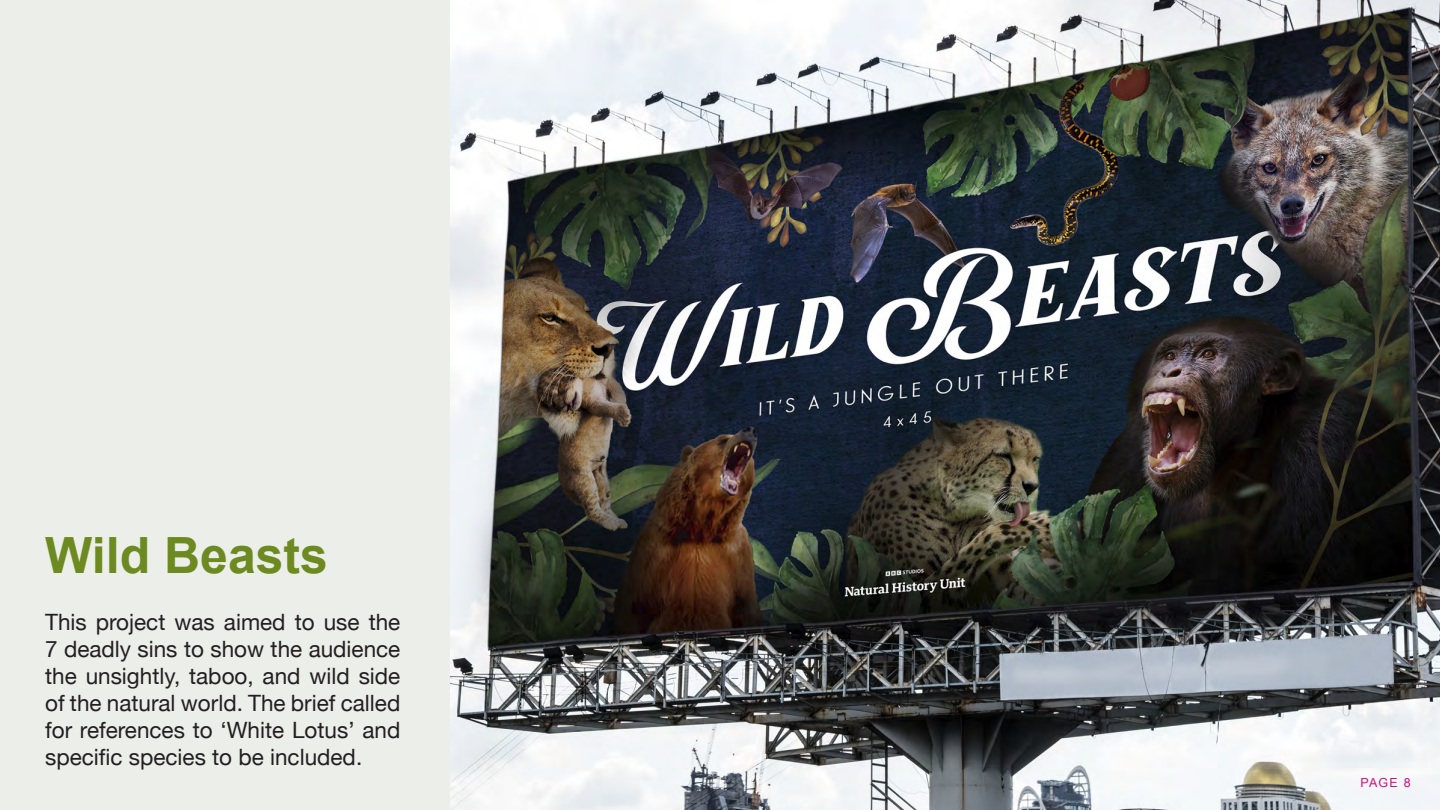
<style>
.page{position:relative;width:1440px;height:810px;background:#eceeea}
.page>*{position:absolute;margin:0;border:0;box-sizing:border-box;transform-origin:0 0}
.t1{font:700 50px "Arial";color:#6c8a1f}
.t2{font:22.5px/27px "Helvetica Neue";color:#231f20;text-align:justify}
.t3{font:12.5px "Arial";color:#d01379}
</style>
<div class="page">
<img style="left:450px;top:0;width:990px;height:810px">
<p class="t1" style="left:45px;top:522px;width:284px">Wild Beasts</p>
<p class="t2" style="left:45px;top:610px;width:357px">This project was aimed to use the 7 deadly sins to show the audience the unsightly, taboo, and wild side of the natural world. The brief called for references to ‘White Lotus’ and specific species to be included.</p>
<p class="t3" style="left:1360px;top:774px;width:52px">PAGE 8</p>
</div>
